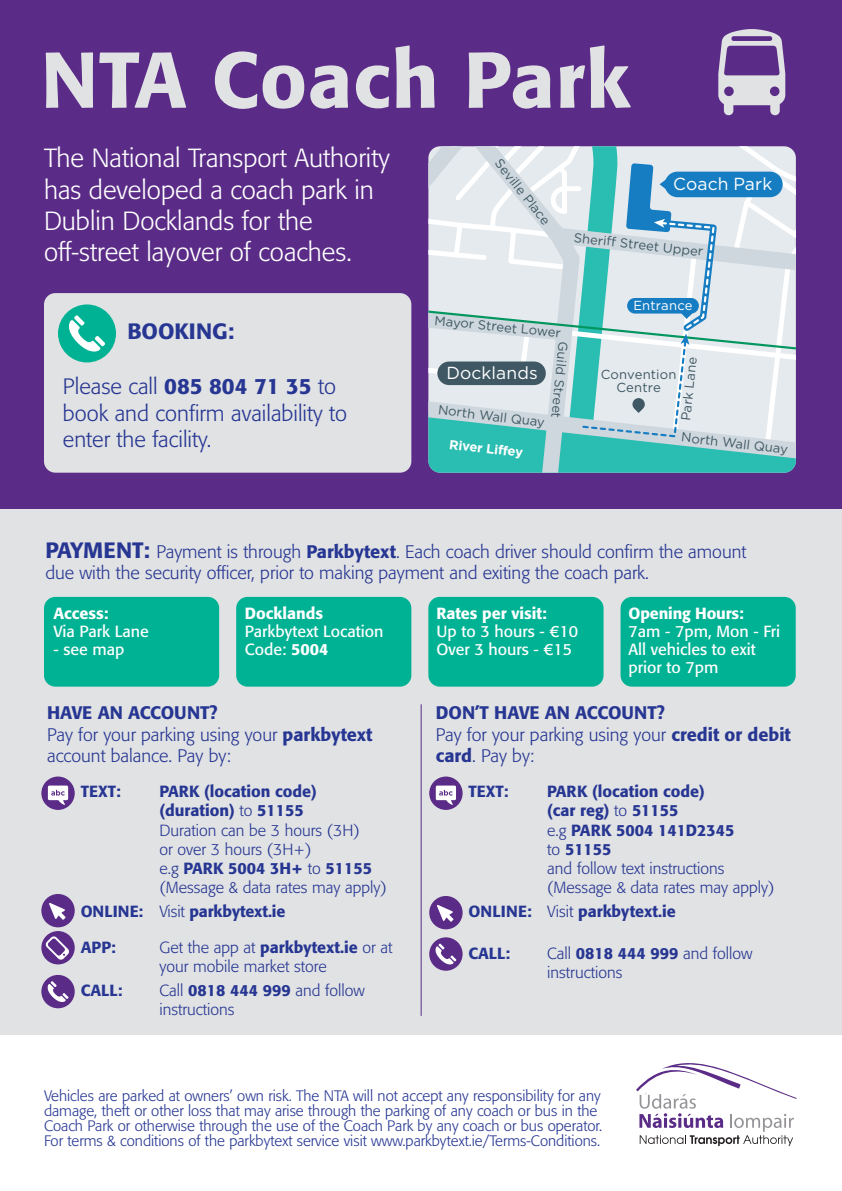
<style>
.page{position:relative;width:842px;height:1191px;background:#fff}
.page>*{position:absolute;margin:0;border:0;box-sizing:border-box;transform-origin:0 0}
.t1{font:500 78px "Formata";letter-spacing:.015em;color:#e1e2e4}
.t2{font:300 26px/31.2px "Formata";color:#fff}
.t3{font:300 22px/26.4px "Formata";color:#263692}
.t4{font:500 22px "Formata";color:#263692}
.t5{font:300 18px/21.6px "Formata";color:#263692}
.t6{font:500 18px/21.6px "Formata";color:#263692}
.t7{font:17.4px "Gotham";letter-spacing:.01em;color:#fff}
.t8{font:300 16px/19.2px "Formata";color:#263692}
.t9{font:16px/18px "Formata";color:#fff}
.t10{font:500 16px/35.2px "Formata";color:#263692}
.t11{font:500 16px "Formata";color:#fff}
.t12{font:300 15px/15px "Formata";color:#263692}
.t13{font:13px/13px "Gotham";letter-spacing:.01em;color:#3f5864;text-align:center}
.t14{font:700 13px "Gotham";color:#fff}
.t15{font:13px "Gotham";letter-spacing:.01em;color:#fff}
.s1{font-weight:500}
.s2{font-weight:500;font-size:22px}
.s3{font-weight:300}
</style>
<div class="page">
<div style="left:0;top:410px;width:842px;height:781px;background:#e1e2e4"></div>
<div style="left:0;top:0;width:842px;height:508px;background:#5b2c87"></div>
<div style="left:44px;top:597px;width:175px;height:89px;background:#00b294;border-radius:11px"></div>
<div style="left:236px;top:597px;width:175px;height:89px;background:#00b294;border-radius:11px"></div>
<div style="left:428px;top:597px;width:175px;height:89px;background:#00b294;border-radius:11px"></div>
<div style="left:620px;top:597px;width:176px;height:89px;background:#00b294;border-radius:11px"></div>
<svg style="left:428px;top:146px;width:368px;height:327px;background:#b5d7dc"></svg>
<hr style="left:421px;top:704px;width:1px;height:312px;background:#5b2c87">
<div style="left:41px;top:894px;width:34px;height:33px;background:#5b2c87;border-radius:50%"></div>
<svg style="left:49px;top:903px;width:17px;height:16px"></svg>
<div style="left:41px;top:931px;width:34px;height:33px;background:#5b2c87;border-radius:50%"></div>
<svg style="left:45px;top:936px;width:24px;height:24px"></svg>
<div style="left:41px;top:975px;width:34px;height:33px;background:#5b2c87;border-radius:50%"></div>
<svg style="left:45px;top:981px;width:24px;height:23px"></svg>
<div style="left:0;top:1035px;width:842px;height:156px;background:#fff"></div>
<svg style="left:636px;top:1063px;width:161px;height:83px"></svg>
<svg style="left:41px;top:776px;width:34px;height:34px"></svg>
<svg style="left:48px;top:785px;width:20px;height:20px"></svg>
<div style="left:429px;top:896px;width:34px;height:33px;background:#5b2c87;border-radius:50%"></div>
<svg style="left:437px;top:905px;width:16px;height:16px"></svg>
<div style="left:429px;top:937px;width:34px;height:33px;background:#5b2c87;border-radius:50%"></div>
<svg style="left:433px;top:943px;width:23px;height:23px"></svg>
<div style="left:429px;top:776px;width:34px;height:34px;background:#5b2c87;border-radius:50%"></div>
<svg style="left:436px;top:785px;width:20px;height:20px"></svg>
<svg style="left:718px;top:29px;width:67px;height:87px"></svg>
<div style="left:44px;top:293px;width:367px;height:180px;background:#e1e2e4;border-radius:11px"></div>
<div style="left:58px;top:304px;width:58px;height:58px;background:#00b294;border-radius:50%"></div>
<svg style="left:65px;top:315px;width:40px;height:40px"></svg>
<h1 class="t1" style="left:41px;top:32px;width:590px">NTA Coach Park</h1>
<h2 class="t2" style="left:44px;top:143px;width:347px">The National Transport Authority has developed a coach park in<br>Dublin Docklands for the off-street layover of coaches.</h2>
<h3 class="t4" style="left:127px;top:318px;width:108px">BOOKING:</h3>
<h3 class="t3" style="left:63px;top:373px;width:286px">Please call <span class="s1">085 804 71 35</span> to book and confirm availability to enter the facility.</h3>
<p class="t13" style="left:503px;top:156px;width:82px;rotate:52deg">Seville Place</p>
<p class="t7" style="left:673px;top:174px;width:101px">Coach Park</p>
<p class="t13" style="left:575px;top:231px;width:131px;rotate:6deg">Sheriff Street Upper</p>
<p class="t13" style="left:435px;top:313px;width:128px;rotate:6deg">Mayor Street Lower</p>
<p class="t15" style="left:633px;top:298px;width:61px">Entrance</p>
<p class="t13" style="left:570px;top:342px;width:79px;rotate:96deg">Guild Street</p>
<p class="t7" style="left:446px;top:363px;width:93px">Docklands</p>
<p class="t13" style="left:439px;top:403px;width:109px;rotate:7deg">North Wall Quay</p>
<p class="t14" style="left:450px;top:436px;width:76px;rotate:7deg">River Liffey</p>
<p class="t13" style="left:679px;top:420px;width:66px;rotate:-84deg">Park Lane</p>
<p class="t13" style="left:601px;top:367px;width:77px">Convention<br>Centre</p>
<p class="t13" style="left:682px;top:430px;width:109px;rotate:7deg">North Wall Quay</p>
<p class="t5" style="left:45px;top:540px;width:703px"><span class="s2">PAYMENT:</span> Payment is through <span class="s1">Parkbytext</span>. Each coach driver should confirm the amount due with the security officer, prior to making payment and exiting the coach park.</p>
<p class="t11" style="left:53px;top:603px;width:56px">Access:</p>
<p class="t9" style="left:53px;top:622px;width:97px">Via Park Lane</p>
<p class="t9" style="left:53px;top:640px;width:73px">- see map</p>
<p class="t11" style="left:245px;top:603px;width:80px">Docklands</p>
<p class="t9" style="left:245px;top:622px;width:140px">Parkbytext Location<br>Code: <span class="s1">5004</span></p>
<p class="t11" style="left:436px;top:603px;width:112px">Rates per visit:</p>
<p class="t9" style="left:436px;top:622px;width:143px">Up to 3 hours - €10<br>Over 3 hours - €15</p>
<p class="t11" style="left:628px;top:603px;width:117px">Opening Hours:</p>
<p class="t9" style="left:628px;top:622px;width:153px">7am - 7pm, Mon - Fri<br>All vehicles to exit prior to 7pm</p>
<p class="t5" style="left:47px;top:702px;width:327px"><span class="s1">HAVE AN ACCOUNT?<br></span>Pay for your parking using your <span class="s1">parkbytext </span>account balance. Pay by:</p>
<p class="t6" style="left:436px;top:702px;width:357px">DON’T HAVE AN ACCOUNT?<br><span class="s3">Pay for your parking using your</span> credit or debit card<span class="s3">. Pay by:</span></p>
<p class="t10" style="left:81px;top:774px;width:41px">TEXT:</p>
<p class="t8" style="left:159px;top:782px;width:229px"><span class="s1">PARK (location code) (duration)</span> to <span class="s1">51155<br></span>Duration can be 3 hours (3H)<br>or over 3 hours (3H+)<br>e.g <span class="s1">PARK 5004 3H+</span> to <span class="s1">51155 </span>(Message &amp; data rates may apply)</p>
<p class="t10" style="left:81px;top:894px;width:206px">ONLINE: <span class="s3">Visit</span> parkbytext.ie<br>APP:</p>
<p class="t8" style="left:159px;top:937px;width:235px">Get the app at <span class="s1">parkbytext.ie</span> or at your mobile market store</p>
<p class="t10" style="left:81px;top:972px;width:43px">CALL:</p>
<p class="t8" style="left:159px;top:981px;width:207px">Call <span class="s1">0818 444 999</span> and follow instructions</p>
<p class="t10" style="left:469px;top:774px;width:41px">TEXT:</p>
<p class="t8" style="left:547px;top:782px;width:229px"><span class="s1">PARK (location code)<br>(car reg)</span> to <span class="s1">51155<br></span>e.g <span class="s1">PARK 5004 141D2345<br></span>to <span class="s1">51155<br></span>and follow text instructions (Message &amp; data rates may apply)</p>
<p class="t10" style="left:469px;top:894px;width:209px">ONLINE: <span class="s3">Visit</span> parkbytext.ie</p>
<p class="t10" style="left:469px;top:935px;width:43px">CALL:</p>
<p class="t8" style="left:547px;top:943px;width:207px">Call <span class="s1">0818 444 999</span> and follow instructions</p>
<p class="t12" style="left:44px;top:1088px;width:560px">Vehicles are parked at owners’ own risk. The NTA will not accept any responsibility for any damage, theft or other loss that may arise through the parking of any coach or bus in the Coach Park or otherwise through the use of the Coach Park by any coach or bus operator.<br>For terms &amp; conditions of the parkbytext service visit www.parkbytext.ie/Terms-Conditions.</p>
</div>
